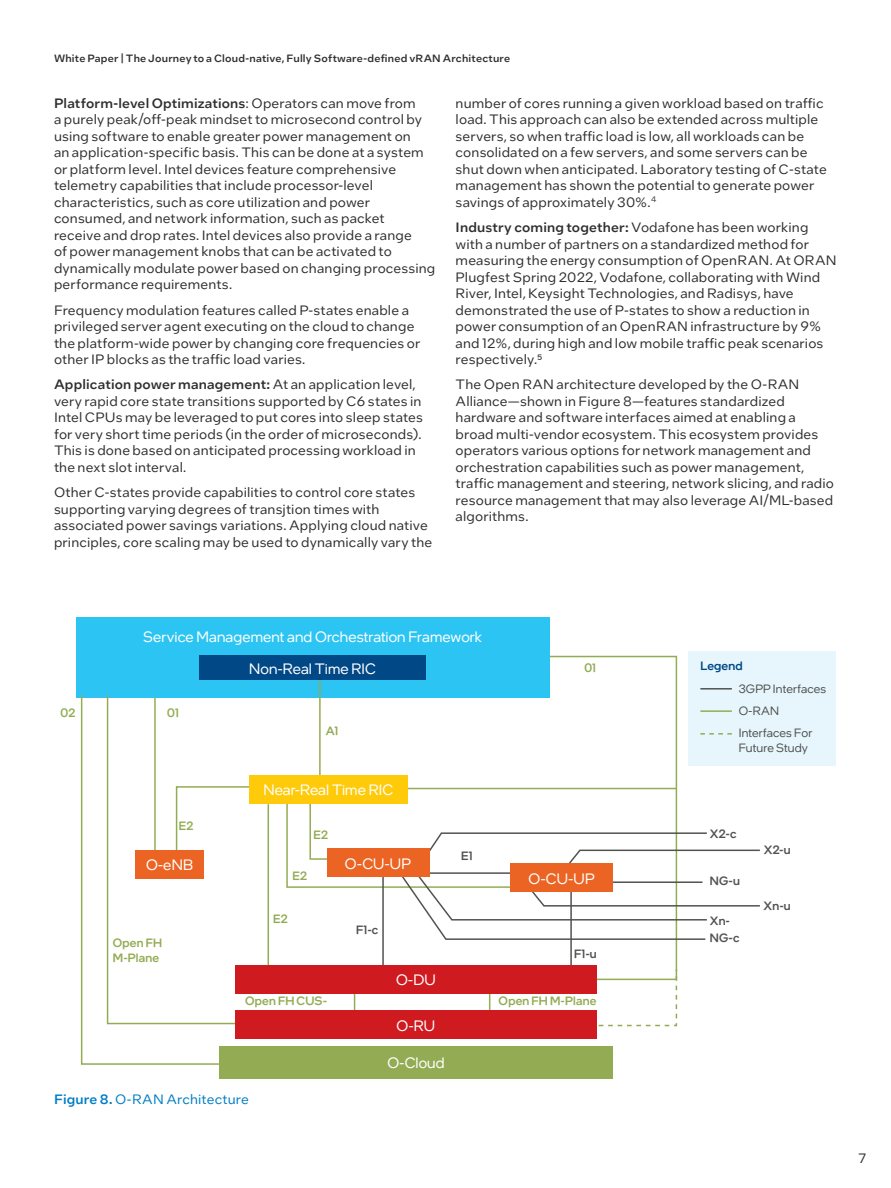
<style>
.page{position:relative;width:891px;height:1188px;background:#fff}
.page>*{position:absolute;margin:0;border:0;box-sizing:border-box;transform-origin:0 0}
.t1{font:15px "Intel One Display";letter-spacing:.01em;color:#fff}
.t2{font:13.5px/16.5px "Intel One Text";letter-spacing:.015em;color:#2d2f2e}
.t3{font:13.5px "Intel One Text";letter-spacing:.015em;color:#007ec5}
.t4{font:500 12px/15px "Intel One Display";letter-spacing:.015em;color:#93ac54}
.t5{font:12px/21.8px "Intel One Display";letter-spacing:.015em;color:#525250}
.t6{font:500 12px/17.9px "Intel One Display";letter-spacing:.02em;color:#525250}
.t7{font:500 12px "Intel One Display";letter-spacing:.02em;color:#014887}
.t8{font:500 10.5px "Intel One Text";letter-spacing:.02em;color:#2d2f2e}
.s1{font-weight:500}
</style>
<div class="page">
<svg style="left:542px;top:655px;width:136px;height:313px"></svg>
<div style="left:76px;top:617px;width:473px;height:80px;background:#2bc4f3"></div>
<div style="left:689px;top:651px;width:147px;height:114px;background:#e6f6fc"></div>
<hr style="left:700px;top:688px;width:32px;height:2px;background:#525250">
<hr style="left:700px;top:710px;width:32px;height:2px;background:#93ac54">
<svg style="left:700px;top:733px;width:32px;height:2px"></svg>
<svg style="left:80px;top:695px;width:139px;height:370px"></svg>
<svg style="left:106px;top:695px;width:140px;height:330px"></svg>
<svg style="left:590px;top:968px;width:88px;height:59px"></svg>
<svg style="left:175px;top:785px;width:78px;height:71px"></svg>
<hr style="left:154px;top:697px;width:2px;height:157px;background:#93ac54">
<hr style="left:404px;top:788px;width:273px;height:1px;background:#93ac54">
<hr style="left:594px;top:979px;width:83px;height:1px;background:#93ac54">
<svg style="left:354px;top:993px;width:1px;height:18px"></svg>
<svg style="left:489px;top:993px;width:1px;height:18px"></svg>
<hr style="left:268px;top:804px;width:1px;height:162px;background:#93ac54">
<hr style="left:382px;top:869px;width:2px;height:97px;background:#525250">
<hr style="left:570px;top:869px;width:2px;height:97px;background:#525250">
<div style="left:136px;top:850px;width:68px;height:29px;background:#ec6423"></div>
<div style="left:219px;top:1046px;width:394px;height:33px;background:#93ac54"></div>
<div style="left:235px;top:1011px;width:361px;height:28px;background:#cf1a20"></div>
<div style="left:235px;top:965px;width:361px;height:28px;background:#cf1a20"></div>
<hr style="left:319px;top:672px;width:2px;height:106px;background:#93ac54">
<div style="left:249px;top:775px;width:159px;height:28px;background:#feca0a"></div>
<div style="left:199px;top:655px;width:227px;height:25px;background:#014887"></div>
<svg style="left:286px;top:796px;width:474px;height:145px"></svg>
<div style="left:510px;top:864px;width:103px;height:28px;background:#ec6423"></div>
<p class="t8" style="left:54px;top:51px;width:458px">White Paper | The Journey to a Cloud-native, Fully Software-defined vRAN Architecture</p>
<p class="t2" style="left:54px;top:94px;width:383px"><span class="s1">Platform-level Optimizations</span>: Operators can move from<br>a purely peak/off-peak mindset to microsecond control by using software to enable greater power management on<br>an application-specific basis. This can be done at a system or platform level. Intel devices feature comprehensive telemetry capabilities that include processor-level characteristics, such as core utilization and power consumed, and network information, such as packet<br>receive and drop rates. Intel devices also provide a range<br>of power management knobs that can be activated to dynamically modulate power based on changing processing performance requirements.</p>
<p class="t2" style="left:54px;top:301px;width:368px">Frequency modulation features called P-states enable a privileged server agent executing on the cloud to change the platform-wide power by changing core frequencies or other IP blocks as the traffic load varies.</p>
<p class="t2" style="left:54px;top:376px;width:370px"><span class="s1">Application power management:</span> At an application level, very rapid core state transitions supported by C6 states in Intel CPUs may be leveraged to put cores into sleep states for very short time periods (in the order of microseconds).<br>This is done based on anticipated processing workload in the next slot interval.</p>
<p class="t2" style="left:54px;top:484px;width:380px">Other C-states provide capabilities to control core states supporting varying degrees of transjtion times with associated power savings variations. Applying cloud native principles, core scaling may be used to dynamically vary the</p>
<p class="t2" style="left:456px;top:94px;width:373px">number of cores running a given workload based on traffic load. This approach can also be extended across multiple servers, so when traffic load is low, all workloads can be consolidated on a few servers, and some servers can be shut down when anticipated. Laboratory testing of C-state management has shown the potential to generate power savings of approximately 30%.<sup>4</sup></p>
<p class="t2" style="left:456px;top:219px;width:383px"><span class="s1">Industry coming together:</span> Vodafone has been working with a number of partners on a standardized method for measuring the energy consumption of OpenRAN. At ORAN Plugfest Spring 2022, Vodafone, collaborating with Wind River, Intel, Keysight Technologies, and Radisys, have demonstrated the use of P-states to show a reduction in power consumption of an OpenRAN infrastructure by 9% and 12%, during high and low mobile traffic peak scenarios respectively.5</p>
<p class="t2" style="left:456px;top:376px;width:380px">The Open RAN architecture developed by the O-RAN Alliance—shown in Figure 8—features standardized hardware and software interfaces aimed at enabling a broad multi-vendor ecosystem. This ecosystem provides operators various options for network management and orchestration capabilities such as power management, traffic management and steering, network slicing, and radio resource management that may also leverage AI/ML-based algorithms.</p>
<p class="t4" style="left:61px;top:705px;width:16px">02</p>
<p class="t1" style="left:143px;top:627px;width:340px">Service Management and Orchestration Framework</p>
<p class="t4" style="left:167px;top:705px;width:13px">01</p>
<p class="t4" style="left:179px;top:818px;width:16px">E2</p>
<p class="t1" style="left:249px;top:659px;width:128px">Non-Real Time RIC</p>
<p class="t4" style="left:326px;top:723px;width:14px">A1</p>
<p class="t1" style="left:263px;top:781px;width:131px">Near-Real Time RIC</p>
<p class="t4" style="left:314px;top:827px;width:16px">E2</p>
<p class="t1" style="left:146px;top:856px;width:49px">O-eNB</p>
<p class="t1" style="left:345px;top:854px;width:68px">O-CU-UP</p>
<p class="t4" style="left:293px;top:868px;width:16px">E2</p>
<p class="t4" style="left:113px;top:935px;width:51px">Open FH<br>M-Plane</p>
<p class="t4" style="left:273px;top:911px;width:16px">E2</p>
<p class="t6" style="left:356px;top:921px;width:24px">F1-c</p>
<p class="t1" style="left:396px;top:971px;width:41px">O-DU</p>
<p class="t6" style="left:461px;top:847px;width:13px">E1</p>
<p class="t4" style="left:585px;top:660px;width:13px">01</p>
<p class="t1" style="left:529px;top:869px;width:68px">O-CU-UP</p>
<p class="t6" style="left:574px;top:945px;width:24px">F1-u</p>
<p class="t4" style="left:245px;top:993px;width:83px">Open FH CUS-</p>
<p class="t4" style="left:499px;top:993px;width:99px">Open FH M-Plane</p>
<p class="t1" style="left:397px;top:1016px;width:40px">O-RU</p>
<p class="t1" style="left:387px;top:1054px;width:59px">O-Cloud</p>
<p class="t3" style="left:54px;top:1090px;width:196px"><span class="s1">Figure 8.</span> O-RAN Architecture</p>
<p class="t7" style="left:700px;top:658px;width:44px">Legend</p>
<p class="t5" style="left:739px;top:678px;width:89px">3GPP Interfaces<br>O-RAN<br>Interfaces For</p>
<p class="t5" style="left:739px;top:737px;width:71px">Future Study</p>
<p class="t6" style="left:710px;top:825px;width:28px">X2-c</p>
<p class="t6" style="left:710px;top:871px;width:32px">NG-u</p>
<p class="t6" style="left:710px;top:911px;width:31px">Xn-<br>NG-c</p>
<p class="t6" style="left:764px;top:840px;width:28px">X2-u</p>
<p class="t6" style="left:764px;top:897px;width:29px">Xn-u</p>
<p class="t2" style="left:858px;top:1150px;width:9px">7</p>
</div>
